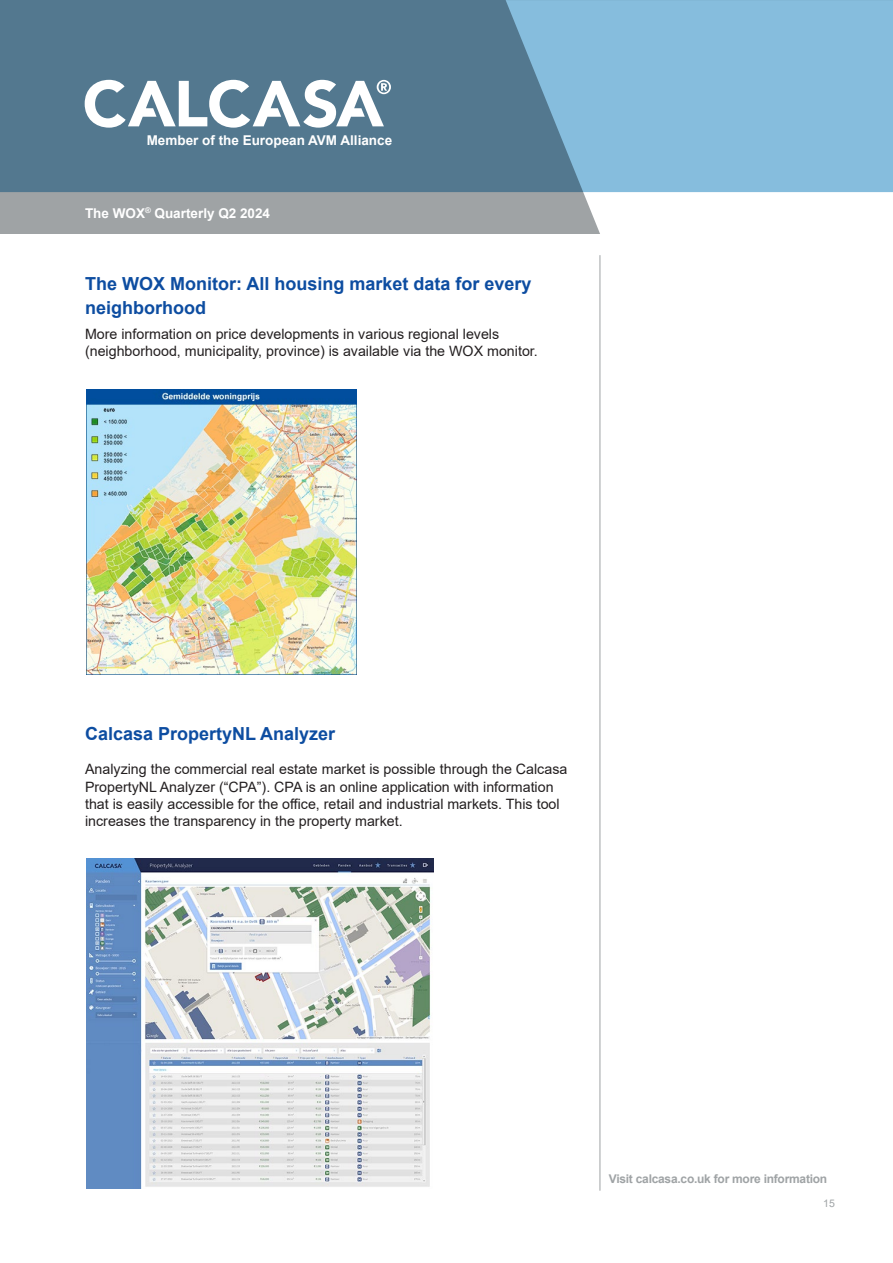
<style>
.page{position:relative;width:893px;height:1263px;background:#fff}
.page>*{position:absolute;margin:0;border:0;box-sizing:border-box;transform-origin:0 0}
.t1{font:700 18px/24px "Arial";color:#0d4da1}
.t2{font:14.25px/17.1px "Arial";color:#231f20}
.t3{font:700 13.5px "Arial";color:#fff}
.t4{font:700 12px "Arial";letter-spacing:-.02em;color:#9fa3a5}
.t5{font:10.5px "Arial";color:#9fa3a5}
</style>
<div class="page">
<hr style="left:600px;top:255px;width:1px;height:936px;background:#9fa3a5">
<div style="left:0;top:0;width:893px;height:234px;background:#9fa3a5"></div>
<div style="left:583px;top:192px;width:310px;height:42px;background:#fff"></div>
<svg style="left:0;top:0;width:893px;height:192px;background:#6895b0"></svg>
<svg style="left:85px;top:80px;width:306px;height:48px;background:#9bb0be"></svg>
<img style="left:86px;top:390px;width:270px;height:285px">
<img style="left:86px;top:858px;width:348px;height:331px">
<p class="t3" style="left:147px;top:131px;width:247px">Member of the European AVM Alliance</p>
<p class="t3" style="left:85px;top:203px;width:187px">The WOX<sup>®</sup> Quarterly Q2 2024</p>
<p class="t1" style="left:85px;top:271px;width:448px">The WOX Monitor: All housing market data for every neighborhood</p>
<p class="t2" style="left:85px;top:325px;width:454px">More information on price developments in various regional levels (neighborhood, municipality, province) is available via the WOX monitor.</p>
<p class="t1" style="left:85px;top:722px;width:252px">Calcasa PropertyNL Analyzer</p>
<p class="t2" style="left:85px;top:761px;width:484px">Analyzing the commercial real estate market is possible through the Calcasa PropertyNL Analyzer (“CPA”). CPA is an online application with information that is easily accessible for the office, retail and industrial markets. This tool increases the transparency in the property market.</p>
<p class="t4" style="left:609px;top:1171px;width:220px">Visit calcasa.co.uk for more information</p>
<p class="t5" style="left:823px;top:1196px;width:13px">15</p>
</div>
